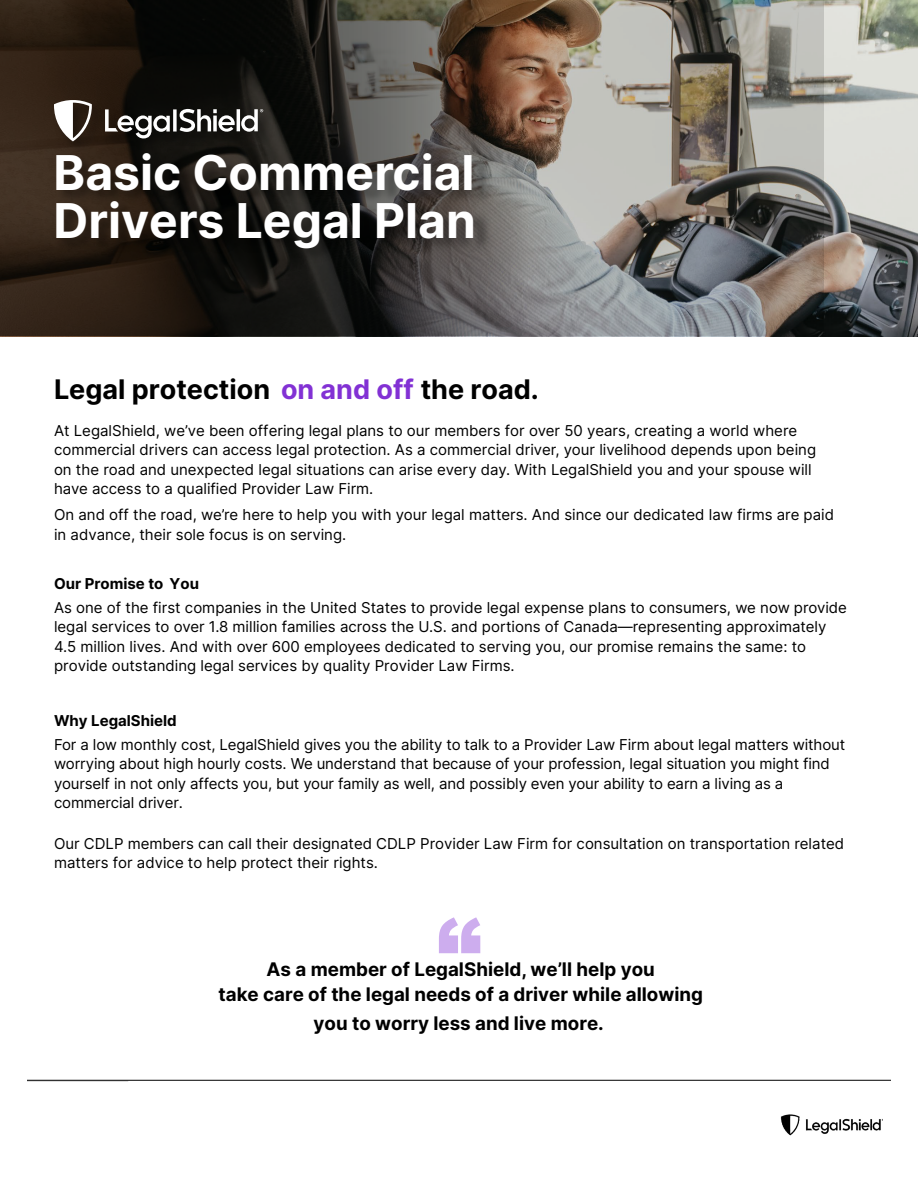
<style>
.page{position:relative;width:918px;height:1188px;background:#fff}
.page>*{position:absolute;margin:0;border:0;box-sizing:border-box;transform-origin:0 0}
.t1{font:900 90px "Arial";color:#cdadee}
.t2{font:700 48px/48px "Inter";color:#fff}
.t3{font:700 27px "Inter";color:#000}
.t4{font:700 18.75px "Inter";color:#000}
.t5{font:15px/19.5px "Inter";color:#000}
.t6{font:700 15px "Inter";color:#000}
.s1{color:#8231d4}
</style>
<div class="page">
<img style="left:781px;top:1114px;width:102px;height:22px">
<img style="left:824px;top:0;width:94px;height:336px">
<img style="left:0;top:0;width:824px;height:336px">
<svg style="left:53px;top:99px;width:441px;height:164px;background:#2d2824"></svg>
<svg style="left:54px;top:99px;width:209px;height:42px"></svg>
<hr style="left:27px;top:1080px;width:864px;height:1px;background:#000">
<h2 class="t2" style="left:54px;top:147px;width:424px">Basic Commercial<br>Drivers Legal Plan</h2>
<h3 class="t3" style="left:54px;top:369px;width:487px">Legal protection <span class="s1">on and off</span> the road.</h3>
<p class="t5" style="left:54px;top:420px;width:764px">At LegalShield, we’ve been offering legal plans to our members for over 50 years, creating a world where commercial drivers can access legal protection. As a commercial driver, your livelihood depends upon being on the road and unexpected legal situations can arise every day. With LegalShield you and your spouse will have access to a qualified Provider Law Firm.</p>
<p class="t5" style="left:54px;top:505px;width:782px">On and off the road, we’re here to help you with your legal matters. And since our dedicated law firms are paid in advance, their sole focus is on serving.</p>
<p class="t6" style="left:54px;top:572px;width:147px">Our Promise to You</p>
<p class="t5" style="left:54px;top:597px;width:795px">As one of the first companies in the United States to provide legal expense plans to consumers, we now provide legal services to over 1.8 million families across the U.S. and portions of Canada—representing approximately 4.5 million lives. And with over 600 employees dedicated to serving you, our promise remains the same: to provide outstanding legal services by quality Provider Law Firms.</p>
<p class="t6" style="left:54px;top:709px;width:124px">Why LegalShield</p>
<p class="t5" style="left:54px;top:734px;width:793px">For a low monthly cost, LegalShield gives you the ability to talk to a Provider Law Firm about legal matters without worrying about high hourly costs. We understand that because of your profession, legal situation you might find yourself in not only affects you, but your family as well, and possibly even your ability to earn a living as a commercial driver.</p>
<p class="t5" style="left:54px;top:833px;width:792px">Our CDLP members can call their designated CDLP Provider Law Firm for consultation on transportation related matters for advice to help protect their rights.</p>
<h1 class="t1" style="left:436px;top:885px;width:46px">“</h1>
<p class="t4" style="left:267px;top:956px;width:390px">As a member of LegalShield, we’ll help you</p>
<p class="t4" style="left:219px;top:981px;width:486px">take care of the legal needs of a driver while allowing</p>
<p class="t4" style="left:314px;top:1010px;width:292px">you to worry less and live more.</p>
</div>
